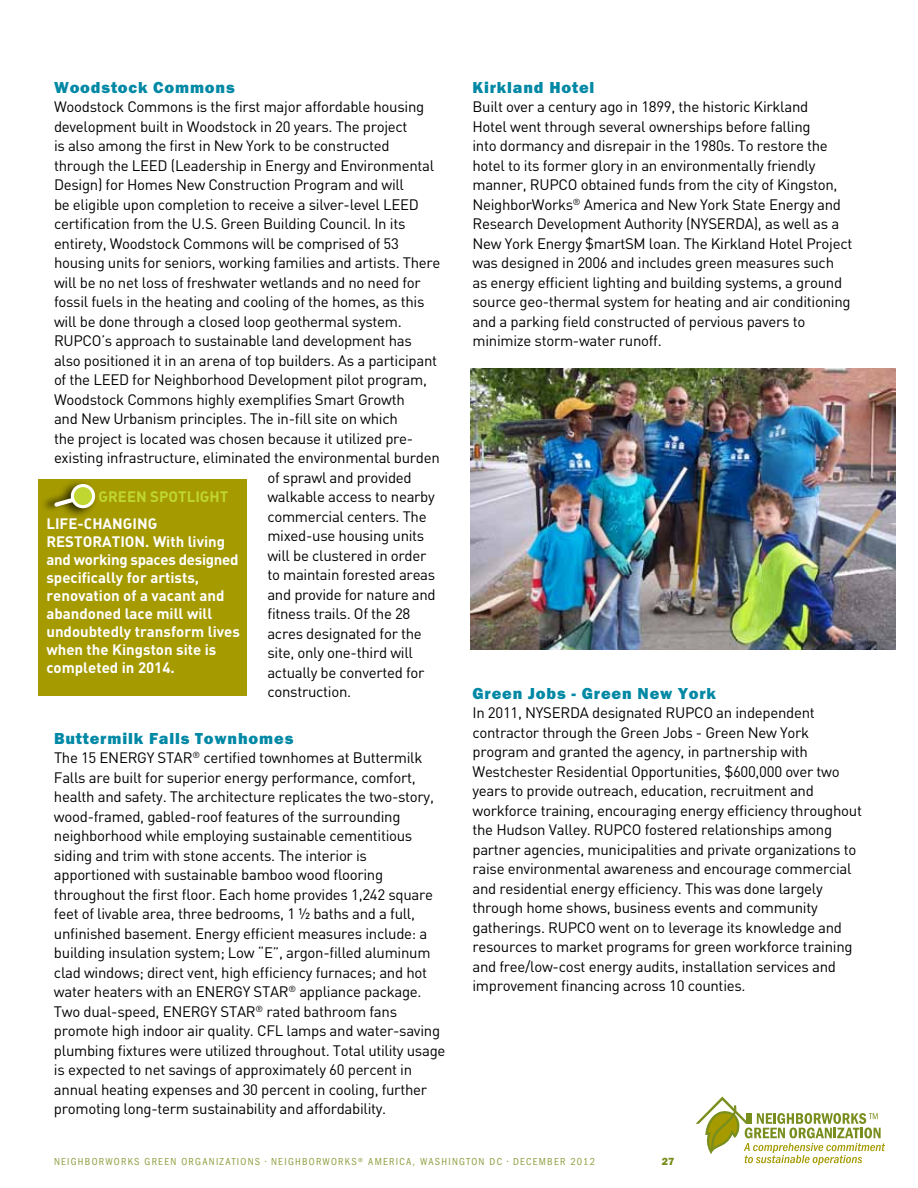
<style>
.page{position:relative;width:918px;height:1188px;background:#fff}
.page>*{position:absolute;margin:0;border:0;box-sizing:border-box;transform-origin:0 0}
.t1{font:16.5px "Franklin Gothic FS Hvy";letter-spacing:.05em;color:#0088a5}
.t2{font:15px/19.5px "DIN";letter-spacing:-.02em;color:#000}
.t3{font:700 15px/18px "DIN";color:#fff}
.t4{font:700 15px "DIN";color:#bfd730}
.t5{font:condensed 10.5px "Franklin Gothic";letter-spacing:.12em;color:#90a246}
.t6{font:800 10.5px "Franklin Gothic";color:#788e1e}
</style>
<div class="page">
<svg style="left:696px;top:1097px;width:189px;height:68px"></svg>
<div style="left:38px;top:479px;width:208px;height:217px;background:#a59a00"></div>
<img style="left:470px;top:369px;width:426px;height:281px">
<div style="left:58px;top:479px;width:40px;height:40px;background:#000;opacity:.75"></div>
<div style="left:40px;top:492px;width:32px;height:21px;background:#000;opacity:.75"></div>
<svg style="left:51px;top:482px;width:46px;height:28px"></svg>
<p class="t1" style="left:54px;top:78px;width:182px">Woodstock Commons</p>
<p class="t2" style="left:54px;top:97px;width:372px">Woodstock Commons is the first major affordable housing</p>
<p class="t2" style="left:54px;top:116px;width:355px">development built in Woodstock in 20 years. The project</p>
<p class="t2" style="left:54px;top:136px;width:337px">is also among the first in N ew York to be constructed</p>
<p class="t2" style="left:54px;top:155px;width:382px">through the LEED (Leadership in Energy and Environmental</p>
<p class="t2" style="left:54px;top:175px;width:352px">Design) for Homes New Construction Program and will</p>
<p class="t2" style="left:54px;top:194px;width:366px">be eligible upon completion to receive a silver-level LEED</p>
<p class="t2" style="left:54px;top:214px;width:353px">certification from the U .S. Green Building Council. I n its</p>
<p class="t2" style="left:54px;top:233px;width:346px">entirety, Woodstock Commons will be comprised of 53</p>
<p class="t2" style="left:54px;top:253px;width:388px">housing units for seniors, working families and artists. There</p>
<p class="t2" style="left:54px;top:272px;width:368px">will be no net loss of freshwater wetlands and no need for</p>
<p class="t2" style="left:54px;top:292px;width:372px">fossil fuels in the heating and cooling of the homes, as this</p>
<p class="t2" style="left:54px;top:311px;width:349px">will be done through a closed loop geothermal system.</p>
<p class="t2" style="left:54px;top:331px;width:359px">RU PCO’s approach to sustainable land development has</p>
<p class="t2" style="left:54px;top:350px;width:385px">also positioned it in an arena of top builders. As a participant</p>
<p class="t2" style="left:54px;top:370px;width:374px">of the LEED for Neighborhood Development pilot program,</p>
<p class="t2" style="left:54px;top:389px;width:352px">Woodstock Commons highly exemplifies Smart Growth</p>
<p class="t2" style="left:54px;top:409px;width:345px">and New U rbanism principles. The in-fill site on which</p>
<p class="t2" style="left:54px;top:428px;width:361px">the project is located was chosen because it utilized pre-</p>
<p class="t2" style="left:54px;top:448px;width:387px">existing infrastructure, eliminated the environmental burden</p>
<p class="t2" style="left:267px;top:467px;width:146px">of sprawl and provided</p>
<p class="t2" style="left:267px;top:487px;width:169px">walkable access to nearby</p>
<p class="t2" style="left:267px;top:506px;width:161px">commercial centers. The</p>
<p class="t2" style="left:267px;top:526px;width:159px">mixed-use housing units</p>
<p class="t2" style="left:267px;top:545px;width:161px">will be clustered in order</p>
<p class="t2" style="left:267px;top:565px;width:169px">to maintain forested areas</p>
<p class="t2" style="left:267px;top:584px;width:170px">and provide for nature and</p>
<p class="t2" style="left:267px;top:604px;width:145px">fitness trails. Of the 28</p>
<p class="t2" style="left:267px;top:623px;width:156px">acres designated for the</p>
<p class="t2" style="left:267px;top:643px;width:147px">site, only one-third will</p>
<p class="t2" style="left:267px;top:662px;width:159px">actually be converted for</p>
<p class="t2" style="left:267px;top:682px;width:85px">construction.</p>
<p class="t1" style="left:54px;top:729px;width:241px">Buttermilk Falls Townhomes</p>
<p class="t2" style="left:54px;top:748px;width:56px">The 15 ENERGY</p>
<p class="t4" style="left:99px;top:487px;width:131px">Green spotlight</p>
<p class="t3" style="left:46px;top:514px;width:195px">Life-changing restoration . With living and working spaces designed specifically for artists, renovation of a vacant and abandoned lace mill will undoubtedly transform lives when the Kingston site is completed in 2014.</p>
<p class="t2" style="left:54px;top:748px;width:382px;text-indent:104px">STAR <sup>®</sup> certified townhomes at Buttermilk Falls are built for superior energy performance, comfort, health and safety. The architecture replicates the two-story, wood-framed, gabled-roof features of the surrounding neighborhood while employing sustainable cementitious siding and trim with stone accents. The interior is apportioned with sustainable bamboo wood flooring throughout the first floor. Each home provides 1,242 square feet of livable area, three bedrooms, 1 ½ baths and a full, unfinished basement. Energy efficient measures include: a building insulation system; Low “E”, argon-filled aluminum clad windows; direct vent, high efficiency furnaces; and hot water heaters with an ENERGY</p>
<p class="t2" style="left:254px;top:982px;width:170px">STAR<sup>®</sup> appliance package.</p>
<p class="t2" style="left:54px;top:1001px;width:393px;text-indent:167px">STAR <sup>®</sup> rated bathroom fans promote high indoor air quality. CFL lamps and water-saving plumbing fixtures were utilized throughout. Total utility usage is expected to net savings of approximately 60 percent in annual heating expenses and 30 percent in cooling, further promoting long-term sustainability and affordability.</p>
<p class="t2" style="left:54px;top:1001px;width:119px">Two dual-speed, ENERGY</p>
<p class="t1" style="left:472px;top:78px;width:123px">Kirkland Hotel</p>
<p class="t2" style="left:472px;top:97px;width:370px">Built over a century ago in 1899, the historic Kirkland Hotel went through several ownerships before falling<br>into dormancy and disrepair in the 1980s. To restore the hotel to its former glory in an environmentally friendly manner, RU PCO obtained funds from the city of Kingston, NeighborWorks<sup>®</sup> America and New York State Energy and Research Development Authority (NYSER</p>
<p class="t2" style="left:472px;top:214px;width:381px;text-indent:263px">DA), as well as a<br>N ew York Energy $martSM loan. The Kirkland Hotel Project was designed in 2006 and includes green measures such as energy efficient lighting and building systems, a ground source geo-thermal system for heating and air conditioning and a parking field constructed of pervious pavers to minimize storm-water runoff.</p>
<p class="t1" style="left:472px;top:684px;width:245px">Green Jobs - Green New York</p>
<p class="t2" style="left:472px;top:703px;width:63px">In 2011, NYSER</p>
<p class="t2" style="left:472px;top:703px;width:391px;text-indent:98px">DA designated RU PCO an independent contractor through the Green Jobs - Green New York program and granted the agency, in partnership with Westchester Residential Opportunities, $600,000 over two years to provide outreach, education, recruitment and workforce training, encouraging energy efficiency throughout the Hudson Valley. RU PCO fostered relationships among partner agencies, municipalities and private organizations to raise environmental awareness and encourage commercial and residential energy efficiency. This was done largely through home shows, business events and community gatherings. RU PCO went on to leverage its knowledge and resources to market programs for green workforce training and free/low-cost energy audits, installation services and improvement financing across 10 counties.</p>
<p class="t5" style="left:54px;top:1156px;width:474px">NEIGHBORWORKS GREEN ORGAN IZATIONS • NEIGHBORWORKS® AMERICA, WASHINGTON DC • DECEMB</p>
<p class="t5" style="left:554px;top:1156px;width:43px">ER 2012</p>
<p class="t6" style="left:662px;top:1156px;width:14px">27</p>
</div>
